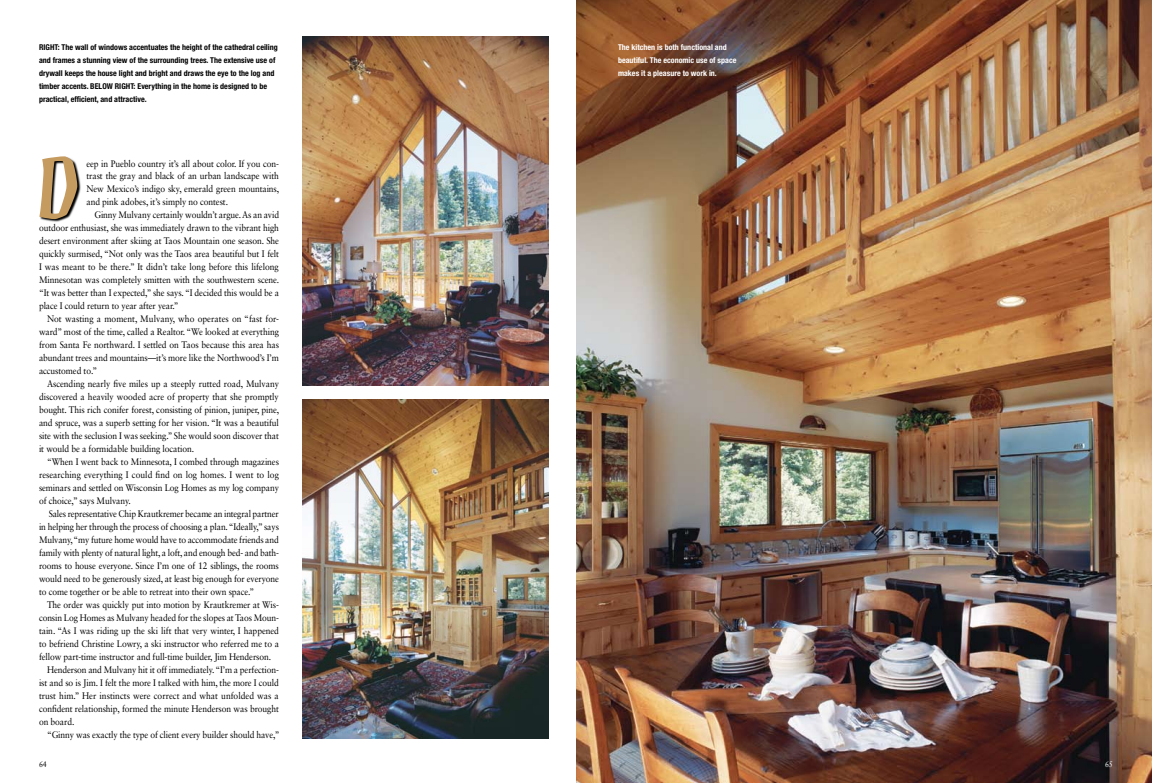
<style>
.page{position:relative;width:1152px;height:783px;background:#fff}
.page>*{position:absolute;margin:0;border:0;box-sizing:border-box;transform-origin:0 0}
.t1{font:600 113px "Mezz Std";color:#c69b5f;scale:.95 1}
.t2{font:9.5px/13px "Sabon LT Std";letter-spacing:-.01em;color:#000;text-align:justify;scale:.9 1}
.t3{font:700 condensed 8px/13px "Helvetica Neue LT Std";color:#000}
.t4{font:700 condensed 8px/13px "Helvetica Neue LT Std";color:#fff}
.t5{font:8px "Sabon LT Std";color:#000;scale:.9 1}
.t6{font:8px "Sabon LT Std";color:#fff;scale:.9 1}
</style>
<div class="page">
<img style="left:576px;top:0;width:576px;height:783px">
<img style="left:302px;top:36px;width:247px;height:349px">
<img style="left:302px;top:399px;width:247px;height:339px">
<svg style="left:40px;top:157px;width:41px;height:65px"></svg>
<p class="t3" style="left:39px;top:40px;width:240px">RIGHT: The wall of windows accentuates the height of the cathedral ceiling and frames a stunning view of the surrounding trees. The extensive use of drywall keeps the house light and bright and draws the eye to the log and timber accents. BELOW RIGHT: Everything in the home is designed to be practical, efficient, and attractive.</p>
<p class="t4" style="left:618px;top:40px;width:120px">The kitchen is both functional and beautiful. The economic use of space makes it a pleasure to work in.</p>
<h1 class="t1" style="left:37px;top:134px;width:47px">D</h1>
<p class="t2" style="left:86px;top:157px;width:216px">eep in Pueblo country it’s all about color. If you con&shy;trast the gray and black of an urban landscape with New Mexico’s indigo sky, emerald green mountains, and pink adobes, it’s simply no contest.</p>
<p class="t2" style="left:39px;top:209px;width:269px;text-indent:56px">Ginny Mulvany certainly wouldn’t argue. As an avid outdoor enthusiast, she was immediately drawn to the vibrant high desert environment after skiing at Taos Mountain one season. She quickly surmised, “Not only was the Taos area beautiful but I felt I was meant to be there.” It didn’t take long before this lifelong Minnesotan was completely smitten with the southwestern scene. “It was better than I expected,” she says. “I decided this would be a place I could return to year after year.”</p>
<p class="t2" style="left:39px;top:312px;width:268px;text-indent:8px">Not wasting a moment, Mulvany, who operates on “fast for&shy;ward” most of the time, called a Realtor. “We looked at everything from Santa Fe northward. I settled on Taos because this area has abundant trees and mountains—it’s more like the Northwood’s I’m accustomed to.”</p>
<p class="t2" style="left:39px;top:377px;width:269px;text-indent:8px">Ascending nearly five miles up a steeply rutted road, Mulvany discovered a heavily wooded acre of property that she promptly bought. This rich conifer forest, consisting of pinion, juniper, pine, and spruce, was a superb setting for her vision. “It was a beautiful site with the seclusion I was seeking.” She would soon discover that it would be a formidable building location.</p>
<p class="t2" style="left:39px;top:455px;width:268px;text-indent:8px">“When I went back to Minnesota, I combed through magazines researching everything I could find on log homes. I went to log seminars and settled on Wisconsin Log Homes as my log company of choice,” says Mulvany.</p>
<p class="t2" style="left:39px;top:507px;width:268px;text-indent:10px">Sales representative Chip Krautkremer became an integral partner in helping her through the process of choosing a plan. “Ideally,” says Mulvany, “my future home would have to accommodate friends and family with plenty of natural light, a loft, and enough bed- and bath&shy;rooms to house everyone. Since I’m one of 12 siblings, the rooms would need to be generously sized, at least big enough for everyone to come together or be able to retreat into their own space.”</p>
<p class="t2" style="left:47px;top:598px;width:259px">The order was quickly put into motion by Krautkremer at Wis-</p>
<p class="t2" style="left:39px;top:611px;width:268px">consin Log Homes as Mulvany headed for the slopes at Taos Moun-</p>
<p class="t2" style="left:39px;top:624px;width:268px">tain. “As I was riding up the ski lift that very winter, I happened</p>
<p class="t2" style="left:39px;top:637px;width:268px">to befriend Christine Lowry, a ski instructor who referred me to a</p>
<p class="t2" style="left:39px;top:650px;width:260px">fellow part-time instructor and full-time builder, Jim Henderson.</p>
<p class="t2" style="left:47px;top:663px;width:259px">Henderson and Mulvany hit it off immediately. “I’m a perfection-</p>
<p class="t2" style="left:39px;top:676px;width:268px">ist and so is Jim. I felt the more I talked with him, the more I could</p>
<p class="t2" style="left:39px;top:689px;width:268px">trust him.” Her instincts were correct and what unfolded was a</p>
<p class="t2" style="left:39px;top:702px;width:268px">confident relationship, formed the minute Henderson was brought</p>
<p class="t2" style="left:39px;top:715px;width:41px">on board.</p>
<p class="t2" style="left:47px;top:728px;width:260px">“Ginny was exactly the type of client every builder should have,”</p>
<p class="t5" style="left:39px;top:760px;width:10px">64</p>
<p class="t6" style="left:1105px;top:760px;width:10px">65</p>
</div>
